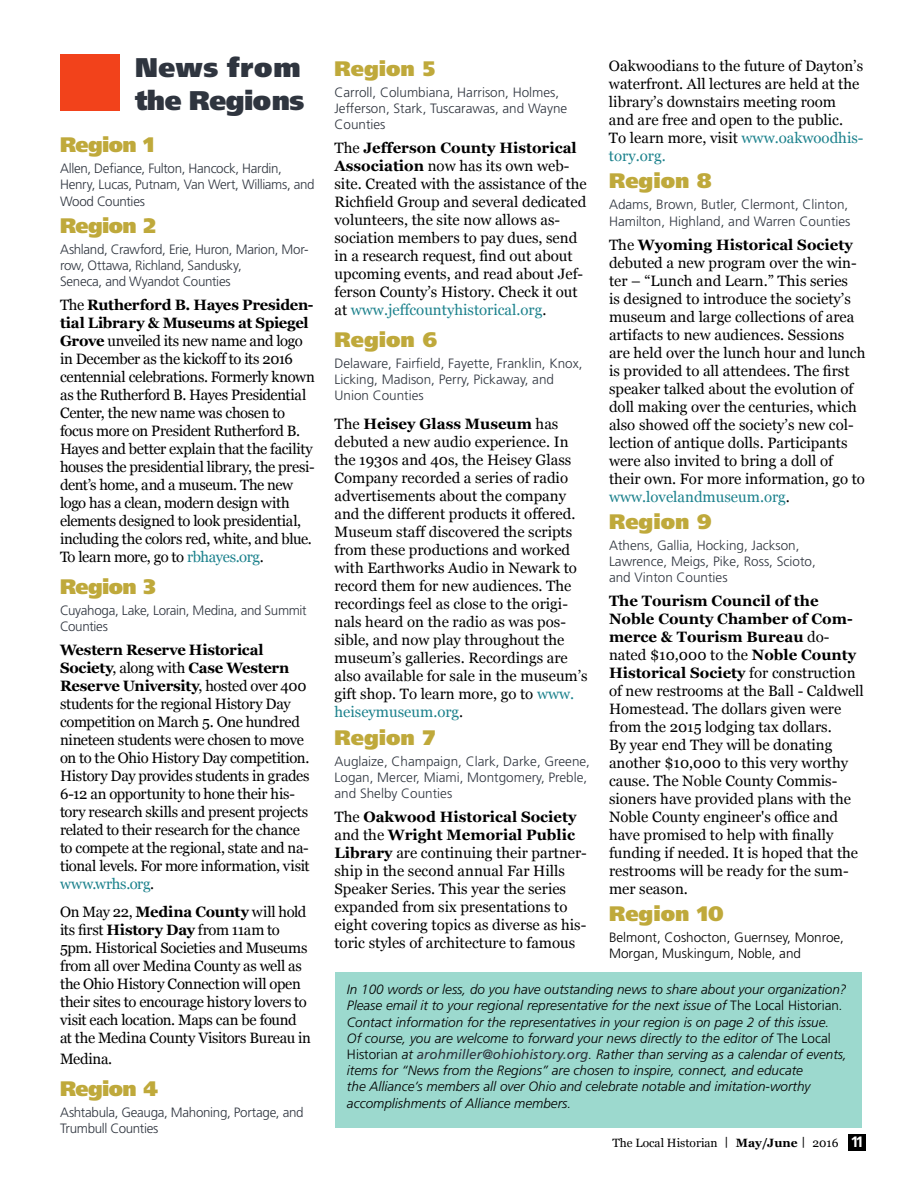
<style>
.page{position:relative;width:918px;height:1188px;background:#fff}
.page>*{position:absolute;margin:0;border:0;box-sizing:border-box;transform-origin:0 0}
.t1{font:900 27px/32.4px "Frutiger LT Std";color:#2f353f}
.t2{font:900 21px "Frutiger LT Std";color:#bfa93b}
.t3{font:15px/18px "Georgia";color:#000}
.t4{font:15px/18px "Georgia";letter-spacing:-.02em;color:#000}
.t5{font:15px/18px "Georgia";letter-spacing:-.025em;color:#000}
.t6{font:italic 300 13.5px/16.2px "Frutiger LT Std";color:#000}
.t7{font:300 13.5px/16.2px "Frutiger LT Std";color:#2f353f}
.t8{font:300 13.5px/16.2px "Frutiger LT Std";letter-spacing:-.025em;color:#2f353f}
.t9{font:300 13.5px/16.2px "Frutiger LT Std";color:#000}
.t10{font:12px "Georgia";color:#000}
.s1{font-weight:700}
.s2{color:#1b818c}
.s3{font-style:normal}
.s4{font-weight:400;color:#2f353f}
.s5{font-family:"Arial Unicode MS"}
.s6{font-family:"Frutiger LT Std";font-weight:700;font-size:15px;color:#fff}
</style>
<div class="page">
<div style="left:848px;top:1134px;width:18px;height:16px;background:#000"></div>
<div style="left:60px;top:54px;width:60px;height:57px;background:#f2421b"></div>
<div style="left:335px;top:972px;width:526px;height:156px;background:#9cd9ce"></div>
<h1 class="t1" style="left:135px;top:51px;width:171px">News from the Regions</h1>
<h2 class="t2" style="left:60px;top:132px;width:96px">Region 1</h2>
<p class="t8" style="left:60px;top:161px;width:256px">Allen, Defiance, Fulton, Hancock, Hardin,<br>Henry, Lucas, Putnam, Van Wert, Williams, and<br>Wood Counties</p>
<h2 class="t2" style="left:60px;top:212px;width:97px">Region 2</h2>
<p class="t8" style="left:60px;top:241px;width:250px">Ashland, Crawford, Erie, Huron, Marion, Mor&shy;row, Ottawa, Richland, Sandusky,<br>Seneca, and Wyandot Counties</p>
<p class="t5" style="left:60px;top:295px;width:257px">The <span class="s1">Rutherford B. Hayes Presiden&shy;tial Library &amp; Museums at Spiegel Grove</span> unveiled its new name and logo in December as the kickoff to its 2016 centennial celebrations. Formerly known as the Rutherford B. Hayes Presidential Center, the new name was chosen to focus more on President Rutherford B.<br>Hayes and better explain that the facility houses the presidential library, the presi&shy;dent’s home, and a museum. The new logo has a clean, modern design with elements designed to look presidential, including the colors red, white, and blue.<br>To learn more, go to <span class="s2">rbhayes.org</span>.</p>
<h2 class="t2" style="left:60px;top:573px;width:97px">Region 3</h2>
<p class="t8" style="left:60px;top:602px;width:248px">Cuyahoga, Lake, Lorain, Medina, and Summit<br>Counties</p>
<p class="t4" style="left:60px;top:640px;width:251px"><span class="s1">Western Reserve Historical Society</span>, along with <span class="s1">Case Western Reserve University</span>, hosted over 400 students for the regional History Day competition on March 5. One hundred nineteen students were chosen to move on to the Ohio History Day competition.<br>History Day provides students in grades 6-12 an opportunity to hone their his&shy;tory research skills and present projects related to their research for the chance to compete at the regional, state and na&shy;tional levels. For more information, visit <span class="s2">www.wrhs.org</span>.</p>
<p class="t4" style="left:60px;top:902px;width:253px">On May 22, <span class="s1">Medina County</span> will hold its first <span class="s1">History Day</span> from 11am to 5pm. Historical Societies and Museums from all over Medina County as well as the Ohio History Connection will open their sites to encourage history lovers to visit each location. Maps can be found at the Medina County Visitors Bureau in</p>
<p class="t3" style="left:60px;top:1049px;width:54px">Medina.</p>
<h2 class="t2" style="left:60px;top:1076px;width:100px">Region 4</h2>
<p class="t8" style="left:60px;top:1104px;width:245px">Ashtabula, Geauga, Mahoning, Portage, and<br>Trumbull Counties</p>
<h2 class="t2" style="left:334px;top:56px;width:102px">Region 5</h2>
<p class="t7" style="left:334px;top:84px;width:234px">Carroll, Columbiana, Harrison, Holmes,<br>Jefferson, Stark, Tuscarawas, and Wayne<br>Counties</p>
<p class="t3" style="left:334px;top:138px;width:254px">The <span class="s1">Jefferson County Historical Association</span> now has its own web&shy;site. Created with the assistance of the Richfield Group and several dedicated volunteers, the site now allows as&shy;sociation members to pay dues, send in a research request, find out about upcoming events, and read about Jef&shy;ferson County’s History. Check it out at <span class="s2">www.jeffcountyhistorical.org</span>.</p>
<h2 class="t2" style="left:334px;top:326px;width:104px">Region 6</h2>
<p class="t7" style="left:334px;top:355px;width:250px">Delaware, Fairfield, Fayette, Franklin, Knox,<br>Licking, Madison, Perry, Pickaway, and<br>Union Counties</p>
<p class="t3" style="left:334px;top:414px;width:255px">The <span class="s1">Heisey Glass Museum</span> has debuted a new audio experience. In the 1930s and 40s, the Heisey Glass Company recorded a series of radio advertisements about the company and the different products it offered.<br>Museum staff discovered the scripts from these productions and worked with Earthworks Audio in Newark to record them for new audiences. The recordings feel as close to the origi&shy;nals heard on the radio as was pos&shy;sible, and now play throughout the museum’s galleries. Recordings are also available for sale in the museum’s gift shop. To learn more, go to <span class="s2">www. heiseymuseum.org</span>.</p>
<h2 class="t2" style="left:334px;top:725px;width:102px">Region 7</h2>
<p class="t7" style="left:334px;top:753px;width:257px">Auglaize, Champaign, Clark, Darke, Greene,<br>Logan, Mercer, Miami, Montgomery, Preble, and Shelby Counties</p>
<p class="t3" style="left:334px;top:808px;width:254px">The <span class="s1">Oakwood Historical Society </span>and the <span class="s1">Wright Memorial Public Library</span> are continuing their partner&shy;ship in the second annual Far Hills Speaker Series. This year the series expanded from six presentations to eight covering topics as diverse as his&shy;toric styles of architecture to famous</p>
<p class="t3" style="left:609px;top:57px;width:256px">Oakwoodians to the future of Dayton’s waterfront. All lectures are held at the library’s downstairs meeting room and are free and open to the public.<br>To learn more, visit <span class="s2">www.oakwoodhis&shy;tory.org.</span></p>
<h2 class="t2" style="left:609px;top:168px;width:104px">Region 8</h2>
<p class="t7" style="left:609px;top:197px;width:243px">Adams, Brown, Butler, Clermont, Clinton,<br>Hamilton, Highland, and Warren Counties</p>
<p class="t3" style="left:609px;top:235px;width:258px">The <span class="s1">Wyoming Historical Society </span>debuted a new program over the win&shy;ter – “Lunch and Learn.” This series<br>is designed to introduce the society’s museum and large collections of area artifacts to new audiences. Sessions are held over the lunch hour and lunch is provided to all attendees. The first speaker talked about the evolution of doll making over the centuries, which also showed off the society’s new col&shy;lection of antique dolls. Participants were also invited to bring a doll of their own. For more information, go to <span class="s2">www.lovelandmuseum.org</span>.</p>
<h2 class="t2" style="left:609px;top:508px;width:104px">Region 9</h2>
<p class="t7" style="left:609px;top:537px;width:208px">Athens, Gallia, Hocking, Jackson,<br>Lawrence, Meigs, Pike, Ross, Scioto, and Vinton Counties</p>
<p class="t3" style="left:609px;top:591px;width:256px"><span class="s1">The Tourism Council of the<br>Noble County Chamber of Com&shy;merce &amp; Tourism Bureau</span> do&shy;nated $10,000 to the <span class="s1">Noble County<br>Historical Society</span> for construction of new restrooms at the Ball - Caldwell<br>Homestead. The dollars given were from the 2015 lodging tax dollars.<br>By year end They will be donating another $10,000 to this very worthy cause. The Noble County Commis&shy;sioners have provided plans with the<br>Noble County engineer's office and have promised to help with finally funding if needed. It is hoped that the restrooms will be ready for the sum&shy;mer season.</p>
<h2 class="t2" style="left:609px;top:901px;width:116px">Region 10</h2>
<p class="t9" style="left:609px;top:929px;width:237px">Belmont, Coshocton, Guernsey, Monroe,<br>Morgan, Muskingum, Noble, and</p>
<p class="t6" style="left:347px;top:982px;width:501px">In 100 words or less, do you have outstanding news to share about your organization?<br>Please email it to your regional representative for the next issue of <span class="s3">The Local Historian</span>.<br>Contact information for the representatives in your region is on page 2 of this issue.<br>Of course, you are welcome to forward your news directly to the editor of <span class="s3">The Local Historian</span> at <span class="s4">arohmiller@ohiohistory.org</span>. Rather than serving as a calendar of events, items for “News from the Regions” are chosen to inspire, connect, and educate<br>the Alliance’s members all over Ohio and celebrate notable and imitation-worthy accomplishments of Alliance members.</p>
<p class="t10" style="left:612px;top:1134px;width:253px">The Local Historian <span class="s5">ᅵ</span> <span class="s1">May/June</span><span class="s5">ᅵ</span> 2016 <span class="s6">11</span></p>
</div>
